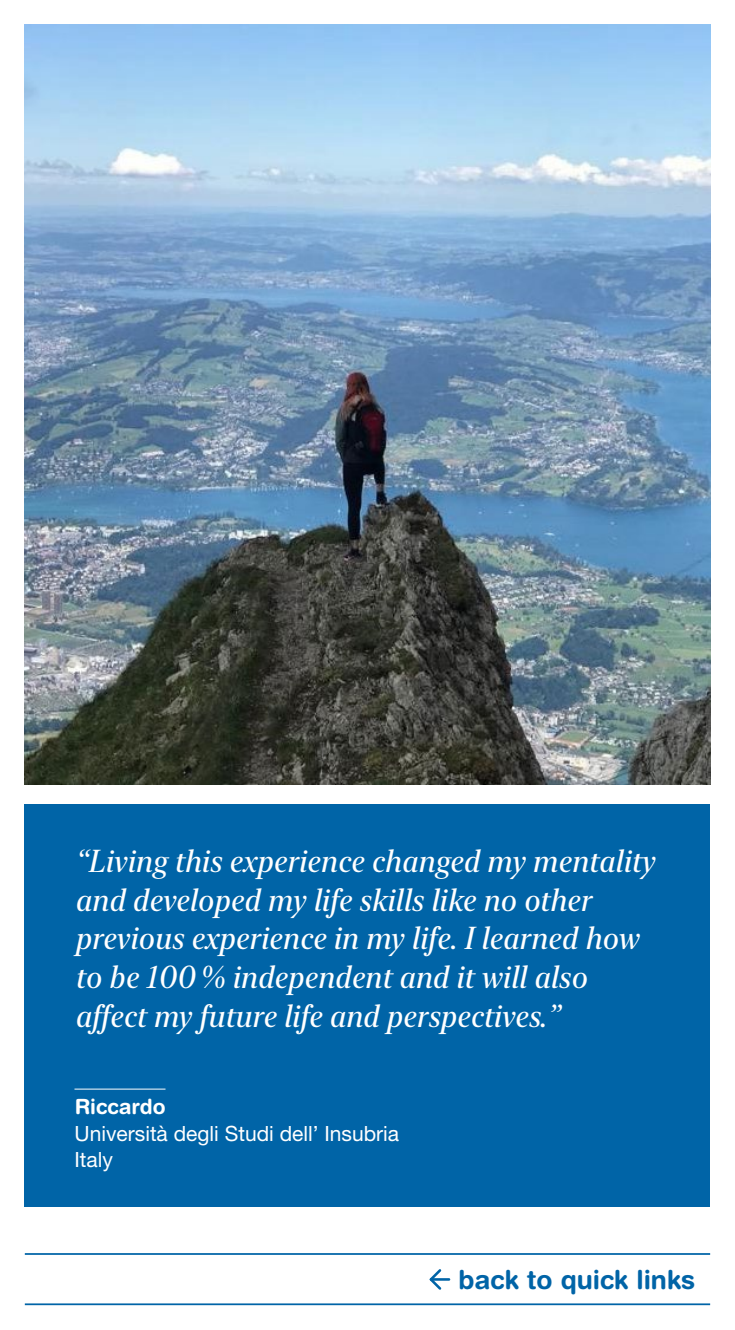
<style>
.page{position:relative;width:735px;height:1330px;background:#fff}
.page>*{position:absolute;margin:0;border:0;box-sizing:border-box;transform-origin:0 0}
.t1{font:italic 31.5px/38.5px "New York Large";color:#fff}
.t2{font:700 26.25px "Helvetica Rounded LT Std";color:#0064a7}
.t3{font:21px "Helvetica Neue LT Std";color:#fff}
.t4{font:700 21px "Helvetica Rounded LT Std";color:#fff}
</style>
<div class="page">
<div style="left:25px;top:804px;width:684px;height:403px;background:#0064a7"></div>
<hr style="left:74px;top:1088px;width:91px;height:1px;background:#fff">
<img style="left:25px;top:25px;width:684px;height:759px">
<hr style="left:25px;top:1253px;width:684px;height:1px;background:#0064a7">
<hr style="left:25px;top:1303px;width:684px;height:2px;background:#0064a7">
<svg style="left:429px;top:1269px;width:20px;height:21px"></svg>
<p class="t1" style="left:74px;top:842px;width:581px">“Living this experience changed my mentality and developed my life skills like no other previous experience in my life. I learned how to be 100% independent and it will also affect my future life and perspectives.”</p>
<p class="t4" style="left:75px;top:1094px;width:92px">Riccardo</p>
<p class="t3" style="left:74px;top:1120px;width:326px">Università degli Studi dell’ Insubria</p>
<p class="t3" style="left:74px;top:1146px;width:40px">Italy</p>
<p class="t2" style="left:458px;top:1264px;width:238px">back to quick links</p>
</div>
